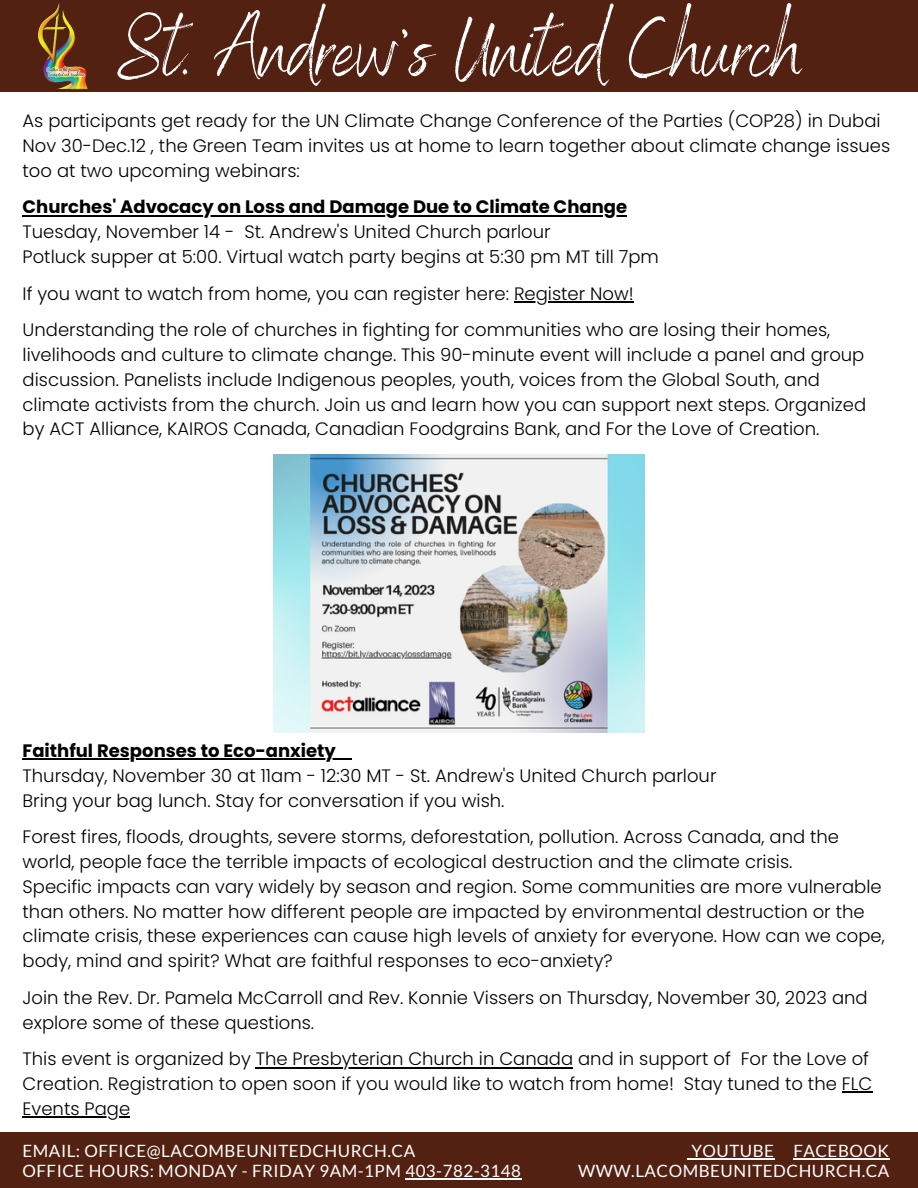
<style>
.page{position:relative;width:918px;height:1188px;background:#fff}
.page>*{position:absolute;margin:0;border:0;box-sizing:border-box;transform-origin:0 0}
.t1{font:82.5px "Benedict";color:#fff}
.t2{font:300 18px/24.8px "Poppins";color:#000}
.t3{font:700 18px "Poppins";color:#000}
.t4{font:16.95px "Lato";letter-spacing:.03em;color:#fff}
</style>
<div class="page">
<div style="left:0;top:1133px;width:918px;height:55px;background:#532112"></div>
<div style="left:0;top:0;width:918px;height:92px;background:#532112"></div>
<img style="left:37px;top:0;width:51px;height:90px">
<hr style="left:23px;top:215px;width:604px;height:1px;background:#000">
<hr style="left:514px;top:301px;width:120px;height:2px;background:#000">
<hr style="left:23px;top:759px;width:313px;height:1px;background:#000">
<svg style="left:336px;top:759px;width:15px;height:1px"></svg>
<hr style="left:256px;top:1067px;width:317px;height:1px;background:#000">
<hr style="left:842px;top:1092px;width:30px;height:1px;background:#000">
<hr style="left:23px;top:1116px;width:107px;height:2px;background:#000">
<img style="left:273px;top:455px;width:372px;height:278px">
<hr style="left:691px;top:1158px;width:84px;height:1px;background:#fff">
<hr style="left:793px;top:1158px;width:97px;height:1px;background:#fff">
<hr style="left:405px;top:1179px;width:116px;height:1px;background:#fff">
<p class="t1" style="left:117px;top:-3px;width:687px">St. Andrew’s United Church</p>
<p class="t2" style="left:23px;top:108px;width:869px">As participants get ready for the UN Climate Change Conference of the Parties (COP28) in Dubai<br>Nov 30-Dec.12 , the Green Team invites us at home to learn together about climate change issues too at two upcoming webinars:</p>
<p class="t3" style="left:23px;top:194px;width:606px">Churches' Advocacy on Loss and Damage Due to Climate Change</p>
<p class="t2" style="left:23px;top:219px;width:530px">Tuesday, November 14 - St. Andrew's United Church parlour</p>
<p class="t2" style="left:23px;top:244px;width:638px">Potluck supper at 5:00. Virtual watch party begins at 5:30 pm MT till 7pm</p>
<p class="t2" style="left:23px;top:281px;width:613px">If you want to watch from home, you can register here: Register Now!</p>
<p class="t2" style="left:23px;top:318px;width:845px">Understanding the role of churches in fighting for communities who are losing their homes, livelihoods and culture to climate change. This 90-minute event will include a panel and group discussion. Panelists include Indigenous peoples, youth, voices from the Global South, and climate activists from the church. Join us and learn how you can support next steps. Organized by ACT Alliance, KAIROS Canada, Canadian Foodgrains Bank, and For the Love of Creation.</p>
<p class="t3" style="left:23px;top:738px;width:315px">Faithful Responses to Eco-anxiety</p>
<p class="t2" style="left:23px;top:763px;width:695px">Thursday, November 30 at 11am - 12:30 MT - St. Andrew's United Church parlour</p>
<p class="t2" style="left:23px;top:788px;width:483px">Bring your bag lunch. Stay for conversation if you wish.</p>
<p class="t2" style="left:23px;top:825px;width:818px">Forest fires, floods, droughts, severe storms, deforestation, pollution. Across Canada, and the world, people face the terrible impacts of ecological destruction and the climate crisis.</p>
<p class="t2" style="left:23px;top:874px;width:864px">Specific impacts can vary widely by season and region. Some communities are more vulnerable than others. No matter how different people are impacted by environmental destruction or the climate crisis, these experiences can cause high levels of anxiety for everyone. How can we cope, body, mind and spirit? What are faithful responses to eco-anxiety?</p>
<p class="t2" style="left:23px;top:985px;width:847px">Join the Rev. Dr. Pamela McCarroll and Rev. Konnie Vissers on Thursday, November 30, 2023 and explore some of these questions.</p>
<p class="t2" style="left:23px;top:1047px;width:851px">This event is organized by The Presbyterian Church in Canada and in support of For the Love of<br>Creation. Registration to open soon if you would like to watch from home! Stay tuned to the FLC<br>Events Page</p>
<p class="t4" style="left:23px;top:1140px;width:394px">EMAIL: OFFICE@LACOMBEUNITEDCHURCH.CA</p>
<p class="t4" style="left:691px;top:1140px;width:199px">YOUTUBE FACEBOOK</p>
<p class="t4" style="left:23px;top:1161px;width:500px">OFFICE HOURS: MONDAY - FRIDAY 9AM-1PM 403-782-3148</p>
<p class="t4" style="left:578px;top:1161px;width:313px">WWW.LACOMBEUNITEDCHURCH.CA</p>
</div>
